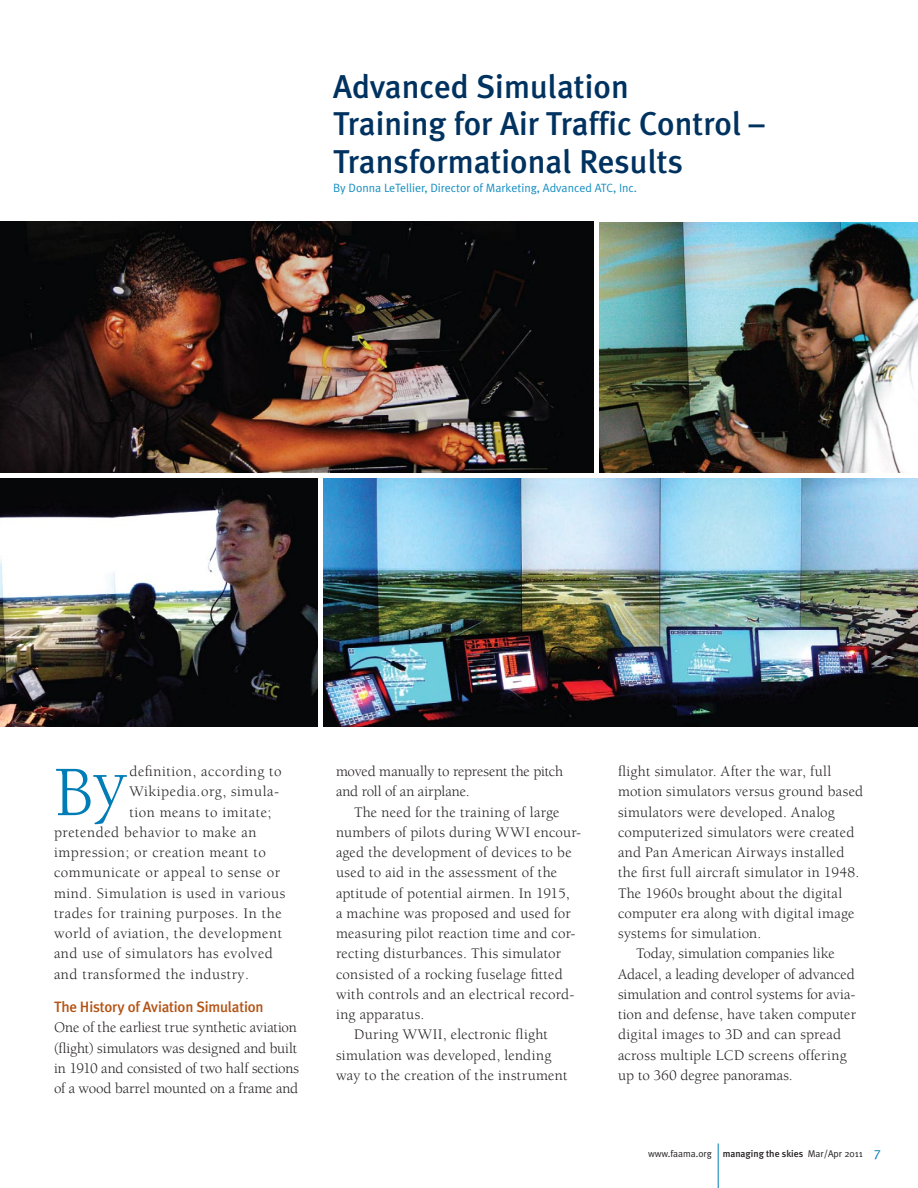
<style>
.page{position:relative;width:918px;height:1188px;background:#fff}
.page>*{position:absolute;margin:0;border:0;box-sizing:border-box;transform-origin:0 0}
.t1{font:72.9px "Berkeley";color:#007db6}
.t2{font:500 33px/37.5px "Meta Plus";color:#003260}
.t3{font:15px "Berkeley";letter-spacing:.015em;color:#231f20}
.t4{font:15px "Berkeley";letter-spacing:.035em;color:#231f20}
.t5{font:15px/20.2px "Berkeley";letter-spacing:-.01em;color:#231f20}
.t6{font:15px "Berkeley";letter-spacing:-.005em;color:#231f20}
.t7{font:500 15px "Meta Plus";letter-spacing:-.015em;color:#b45314}
.t8{font:12px "Meta Plus Normal";color:#168ec1}
.t9{font:9.75px "Meta Plus Normal";color:#231f20}
.s1{font-family:"Meta Plus";font-weight:500}
.s2{font-size:13.5px;color:#007db6}
</style>
<div class="page">
<hr style="left:718px;top:1143px;width:1px;height:45px;background:#007db6">
<img style="left:0;top:222px;width:594px;height:251px">
<img style="left:0;top:478px;width:318px;height:248px">
<img style="left:323px;top:478px;width:595px;height:249px">
<img style="left:600px;top:222px;width:318px;height:250px">
<h2 class="t2" style="left:333px;top:67px;width:433px">Advanced Simulation<br>Training for Air Traffic Control –<br>Transformational Results</h2>
<p class="t8" style="left:333px;top:181px;width:306px">By Donna LeTellier, Director of Marketing, Advanced ATC, Inc.</p>
<h1 class="t1" style="left:54px;top:749px;width:74px">By</h1>
<p class="t4" style="left:129px;top:764px;width:154px">definition, according to</p>
<p class="t4" style="left:129px;top:784px;width:151px">Wikipedia.org, simula-</p>
<p class="t4" style="left:129px;top:804px;width:144px">tion means to imitate;</p>
<p class="t4" style="left:54px;top:824px;width:204px">pretended behavior to make an</p>
<p class="t4" style="left:54px;top:845px;width:214px">impression; or creation meant to</p>
<p class="t4" style="left:54px;top:865px;width:228px">communicate or appeal to sense or</p>
<p class="t4" style="left:54px;top:885px;width:233px">mind. Simulation is used in various</p>
<p class="t4" style="left:54px;top:905px;width:229px">trades for training purposes. In the</p>
<p class="t4" style="left:54px;top:926px;width:230px">world of aviation, the development</p>
<p class="t4" style="left:54px;top:946px;width:220px">and use of simulators has evolved</p>
<p class="t4" style="left:54px;top:966px;width:196px">and transformed the industry.</p>
<p class="t7" style="left:54px;top:998px;width:211px">The History of Aviation Simulation</p>
<p class="t5" style="left:54px;top:1018px;width:247px">One of the earliest true synthetic aviation (flight) simulators was designed and built in 1910 and consisted of two half sections of a wood barrel mounted on a frame and</p>
<p class="t5" style="left:336px;top:762px;width:229px">moved manually to represent the pitch and roll of an airplane.</p>
<p class="t3" style="left:354px;top:804px;width:207px">The need for the training of large</p>
<p class="t3" style="left:336px;top:824px;width:247px">numbers of pilots during WWI encour-</p>
<p class="t3" style="left:336px;top:845px;width:237px">aged the development of devices to be</p>
<p class="t3" style="left:336px;top:865px;width:223px">used to aid in the assessment of the</p>
<p class="t3" style="left:336px;top:885px;width:235px">aptitude of potential airmen. In 1915,</p>
<p class="t3" style="left:336px;top:905px;width:236px">a machine was proposed and used for</p>
<p class="t3" style="left:336px;top:926px;width:241px">measuring pilot reaction time and cor-</p>
<p class="t3" style="left:336px;top:946px;width:227px">recting disturbances. This simulator</p>
<p class="t3" style="left:336px;top:966px;width:228px">consisted of a rocking fuselage fitted</p>
<p class="t3" style="left:336px;top:986px;width:240px">with controls and an electrical record-</p>
<p class="t3" style="left:336px;top:1007px;width:90px">ing apparatus.</p>
<p class="t3" style="left:354px;top:1027px;width:196px">During WWII, electronic flight</p>
<p class="t3" style="left:336px;top:1047px;width:217px">simulation was developed, lending</p>
<p class="t3" style="left:336px;top:1067px;width:233px">way to the creation of the instrument</p>
<p class="t3" style="left:618px;top:764px;width:215px">flight simulator. After the war, full</p>
<p class="t3" style="left:618px;top:784px;width:247px">motion simulators versus ground based</p>
<p class="t3" style="left:618px;top:804px;width:218px">simulators were developed. Analog</p>
<p class="t3" style="left:618px;top:824px;width:238px">computerized simulators were created</p>
<p class="t3" style="left:618px;top:845px;width:228px">and Pan American Airways installed</p>
<p class="t3" style="left:618px;top:865px;width:243px">the first full aircraft simulator in 1948.</p>
<p class="t3" style="left:618px;top:885px;width:226px">The 1960s brought about the digital</p>
<p class="t3" style="left:618px;top:905px;width:238px">computer era along with digital image</p>
<p class="t3" style="left:618px;top:926px;width:145px">systems for simulation.</p>
<p class="t3" style="left:636px;top:946px;width:200px">Today, simulation companies like</p>
<p class="t5" style="left:618px;top:964px;width:238px">Adacel, a leading developer of advanced</p>
<p class="t6" style="left:618px;top:986px;width:239px">simulation and control systems for avia-</p>
<p class="t3" style="left:618px;top:1007px;width:240px">tion and defense, have taken computer</p>
<p class="t3" style="left:618px;top:1027px;width:225px">digital images to 3D and can spread</p>
<p class="t3" style="left:618px;top:1047px;width:230px">across multiple LCD screens offering</p>
<p class="t3" style="left:618px;top:1067px;width:176px">up to 360 degree panoramas.</p>
<p class="t9" style="left:648px;top:1148px;width:235px">www.faama.org <span class="s1">managing the skies</span> Mar/Apr 2011 <span class="s2">7</span></p>
</div>
